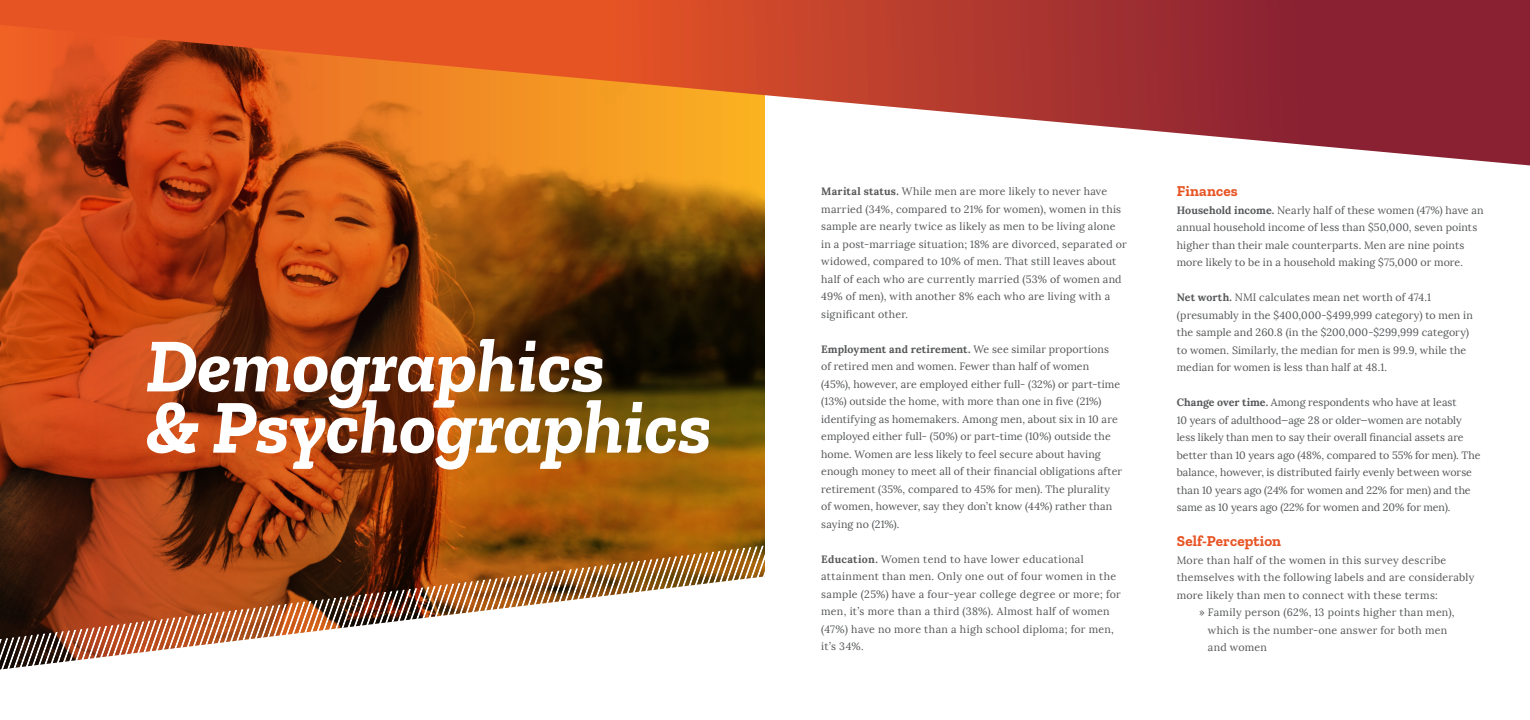
<style>
.page{position:relative;width:1530px;height:720px;background:#fff}
.page>*{position:absolute;margin:0;border:0;box-sizing:border-box;transform-origin:0 0}
.t1{font:italic 700 76.25px/61.2px "Zilla Slab";color:#fff}
.t2{font:700 15px "Zilla Slab";letter-spacing:.015em;color:#e75424}
.t3{font:10.62px/17.5px "Lora";letter-spacing:.015em;color:#555759}
.s1{font-weight:700}
</style>
<div class="page">
<img style="left:0;top:165px;width:765px;height:379px">
<svg style="left:0;top:0;width:1530px;height:165px;background:#c75e3e"></svg>
<svg style="left:0;top:544px;width:765px;height:126px"></svg>
<h1 class="t1" style="left:146px;top:336px;width:567px">Demographics<br>&amp; Psychographics</h1>
<p class="t3" style="left:821px;top:183px;width:307px"><span class="s1">Marital status.</span> While men are more likely to never have married (34%, compared to 21% for women), women in this sample are nearly twice as likely as men to be living alone in a post-marriage situation; 18% are divorced, separated or widowed, compared to 10% of men. That still leaves about half of each who are currently married (53% of women and 49% of men), with another 8% each who are living with a significant other.</p>
<p class="t3" style="left:821px;top:340px;width:302px"><span class="s1">Employment and retirement.</span> We see similar proportions<br>of retired men and women. Fewer than half of women<br>(45%), however, are employed either full- (32%) or part-time (13%) outside the home, with more than one in five (21%) identifying as homemakers. Among men, about six in 10 are employed either full- (50%) or part-time (10%) outside the home. Women are less likely to feel secure about having enough money to meet all of their financial obligations after retirement (35%, compared to 45% for men). The plurality of women, however, say they don’t know (44%) rather than saying no (21%).</p>
<p class="t3" style="left:821px;top:550px;width:301px"><span class="s1">Education.</span> Women tend to have lower educational attainment than men. Only one out of four women in the sample (25%) have a four-year college degree or more; for men, it’s more than a third (38%). Almost half of women (47%) have no more than a high school diploma; for men, it’s 34%.</p>
<h2 class="t2" style="left:1177px;top:183px;width:62px">Finances</h2>
<p class="t3" style="left:1177px;top:201px;width:308px"><span class="s1">Household income.</span> Nearly half of these women (47%) have an annual household income of less than $50,000, seven points higher than their male counterparts. Men are nine points more likely to be in a household making $75,000 or more.</p>
<p class="t3" style="left:1177px;top:289px;width:298px"><span class="s1">Net worth.</span> NMI calculates mean net worth of 474.1 (presumably in the $400,000-$499,999 category) to men in the sample and 260.8 (in the $200,000-$299,999 category) to women. Similarly, the median for men is 99.9, while the median for women is less than half at 48.1.</p>
<p class="t3" style="left:1177px;top:394px;width:305px"><span class="s1">Change over time.</span> Among respondents who have at least<br>10 years of adulthood—age 28 or older—women are notably less likely than men to say their overall financial assets are better than 10 years ago (48%, compared to 55% for men). The balance, however, is distributed fairly evenly between worse than 10 years ago (24% for women and 22% for men) and the same as 10 years ago (22% for women and 20% for men).</p>
<h2 class="t2" style="left:1177px;top:533px;width:106px">Self-Perception</h2>
<p class="t3" style="left:1177px;top:551px;width:271px">More than half of the women in this survey describe</p>
<p class="t3" style="left:1177px;top:569px;width:299px">themselves with the following labels and are considerably</p>
<p class="t3" style="left:1177px;top:586px;width:263px">more likely than men to connect with these terms:</p>
<p class="t3" style="left:1199px;top:604px;width:257px">» Family person (62%, 13 points higher than men),</p>
<p class="t3" style="left:1208px;top:621px;width:241px">which is the number-one answer for both men</p>
<p class="t3" style="left:1208px;top:639px;width:61px">and women</p>
</div>
